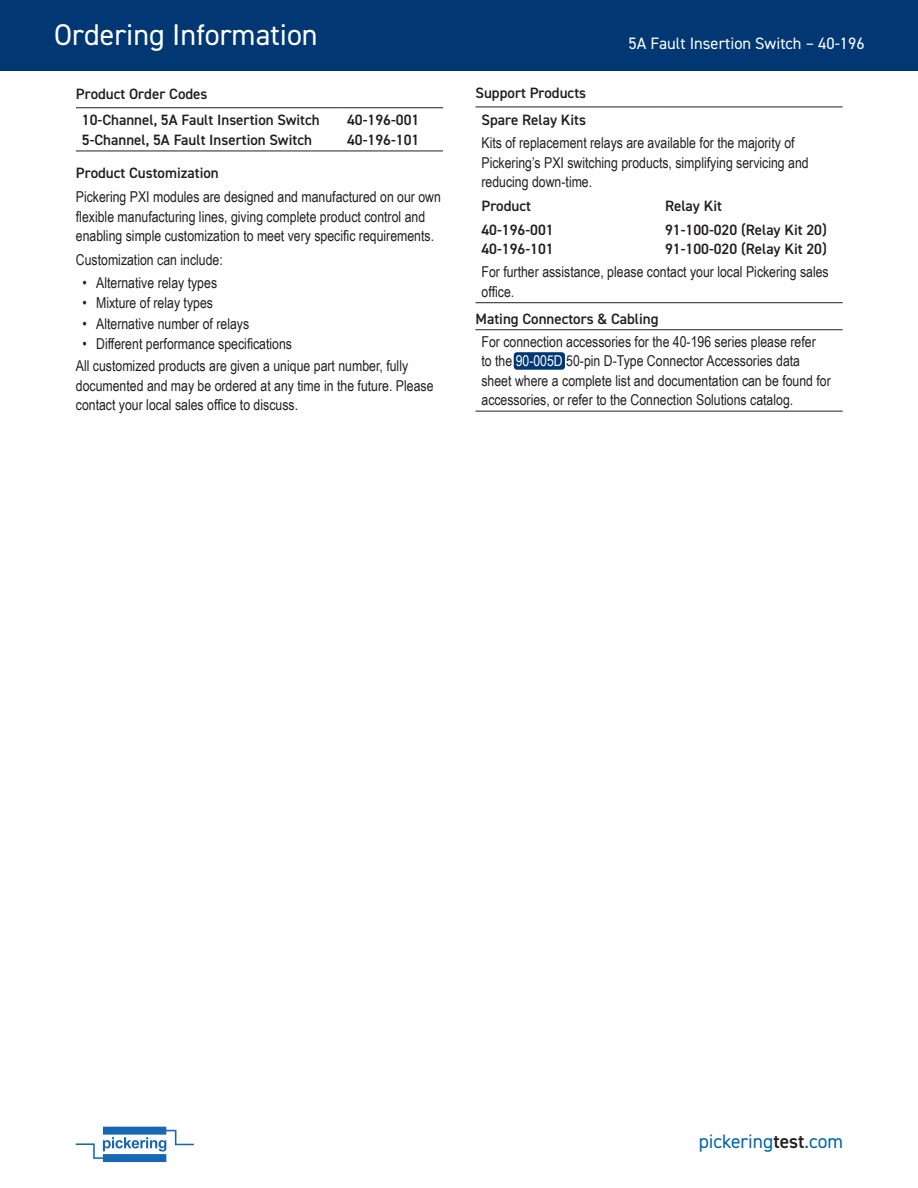
<style>
.page{position:relative;width:918px;height:1188px;background:#fff}
.page>*{position:absolute;margin:0;border:0;box-sizing:border-box;transform-origin:0 0}
.t1{font:30px "DIN2014";color:#fff}
.t2{font:19.5px "DIN2014";color:#0164ad}
.t3{font:16.5px "DIN2014";color:#fff}
.Body{font:15px/19.5px "Arial Narrow";color:#231f20}
.Sub-Heading{font:600 15px/19.5px "DIN2014";color:#231f20}
.s1{color:#fff}
.s2{font-weight:600;color:#231f20}
</style>
<div class="page">
<div style="left:0;top:0;width:918px;height:70px;background:#013874"></div>
<svg style="left:76px;top:1127px;width:118px;height:35px"></svg>
<div style="left:514px;top:352px;width:51px;height:18px;background:#013874;border-radius:3px"></div>
<hr style="left:476px;top:107px;width:183px;height:1px;background:#231f20">
<hr style="left:659px;top:107px;width:184px;height:1px;background:#231f20">
<hr style="left:476px;top:302px;width:183px;height:1px;background:#231f20">
<hr style="left:659px;top:302px;width:184px;height:1px;background:#231f20">
<hr style="left:476px;top:329px;width:183px;height:1px;background:#231f20">
<hr style="left:659px;top:329px;width:184px;height:1px;background:#231f20">
<hr style="left:476px;top:411px;width:183px;height:1px;background:#231f20">
<hr style="left:659px;top:411px;width:184px;height:1px;background:#231f20">
<hr style="left:76px;top:107px;width:265px;height:1px;background:#231f20">
<hr style="left:341px;top:107px;width:102px;height:1px;background:#231f20">
<hr style="left:76px;top:151px;width:265px;height:1px;background:#231f20">
<hr style="left:341px;top:151px;width:102px;height:1px;background:#231f20">
<h1 class="t1" style="left:54px;top:16px;width:265px">Ordering Information</h1>
<p class="Sub-Heading" style="left:76px;top:84px;width:133px">Product Order Codes</p>
<p class="Sub-Heading" style="left:82px;top:110px;width:239px">10-Channel, 5A Fault Insertion Switch<br>5-Channel, 5A Fault Insertion Switch</p>
<p class="Sub-Heading" style="left:347px;top:110px;width:74px">40-196-001<br>40-196-101</p>
<p class="Sub-Heading" style="left:76px;top:163px;width:144px">Product Customization</p>
<p class="Body" style="left:76px;top:187px;width:367px">Pickering PXI modules are designed and manufactured on our own flexible manufacturing lines, giving complete product control and enabling simple customization to meet very specific requirements.</p>
<p class="Body" style="left:76px;top:249px;width:148px">Customization can include:</p>
<p class="Body" style="left:83px;top:272px;width:136px">• Alternative relay types</p>
<p class="Body" style="left:83px;top:293px;width:132px">• Mixture of relay types</p>
<p class="Body" style="left:83px;top:313px;width:168px">• Alternative number of relays</p>
<p class="Body" style="left:83px;top:334px;width:211px">• Different performance specifications</p>
<p class="Body" style="left:76px;top:356px;width:359px">All customized products are given a unique part number, fully documented and may be ordered at any time in the future. Please contact your local sales office to discuss.</p>
<p class="t3" style="left:629px;top:33px;width:238px">5A Fault Insertion Switch – 40-196</p>
<p class="Sub-Heading" style="left:476px;top:83px;width:112px">Support Products</p>
<p class="Sub-Heading" style="left:482px;top:109px;width:106px">Spare Relay Kits</p>
<p class="Body" style="left:482px;top:133px;width:329px">Kits of replacement relays are available for the majority of<br>Pickering’s PXI switching products, simplifying servicing and reducing down-time.</p>
<p class="Sub-Heading" style="left:482px;top:196px;width:51px">Product</p>
<p class="Sub-Heading" style="left:665px;top:196px;width:58px">Relay Kit</p>
<p class="Sub-Heading" style="left:482px;top:220px;width:74px">40-196-001<br>40-196-101</p>
<p class="Sub-Heading" style="left:665px;top:220px;width:163px">91-100-020 (Relay Kit 20)<br>91-100-020 (Relay Kit 20)</p>
<p class="Body" style="left:482px;top:262px;width:349px">For further assistance, please contact your local Pickering sales office.</p>
<p class="Sub-Heading" style="left:476px;top:308px;width:185px">Mating Connectors &amp; Cabling</p>
<p class="Body" style="left:482px;top:331px;width:351px">For connection accessories for the 40-196 series please refer<br>to the <span class="s1">90-005D</span> 50-pin D-Type Connector Accessories data sheet where a complete list and documentation can be found for accessories, or refer to the Connection Solutions catalog.</p>
<h2 class="t2" style="left:699px;top:1129px;width:146px">pickering<span class="s2">test</span>.com</h2>
</div>
